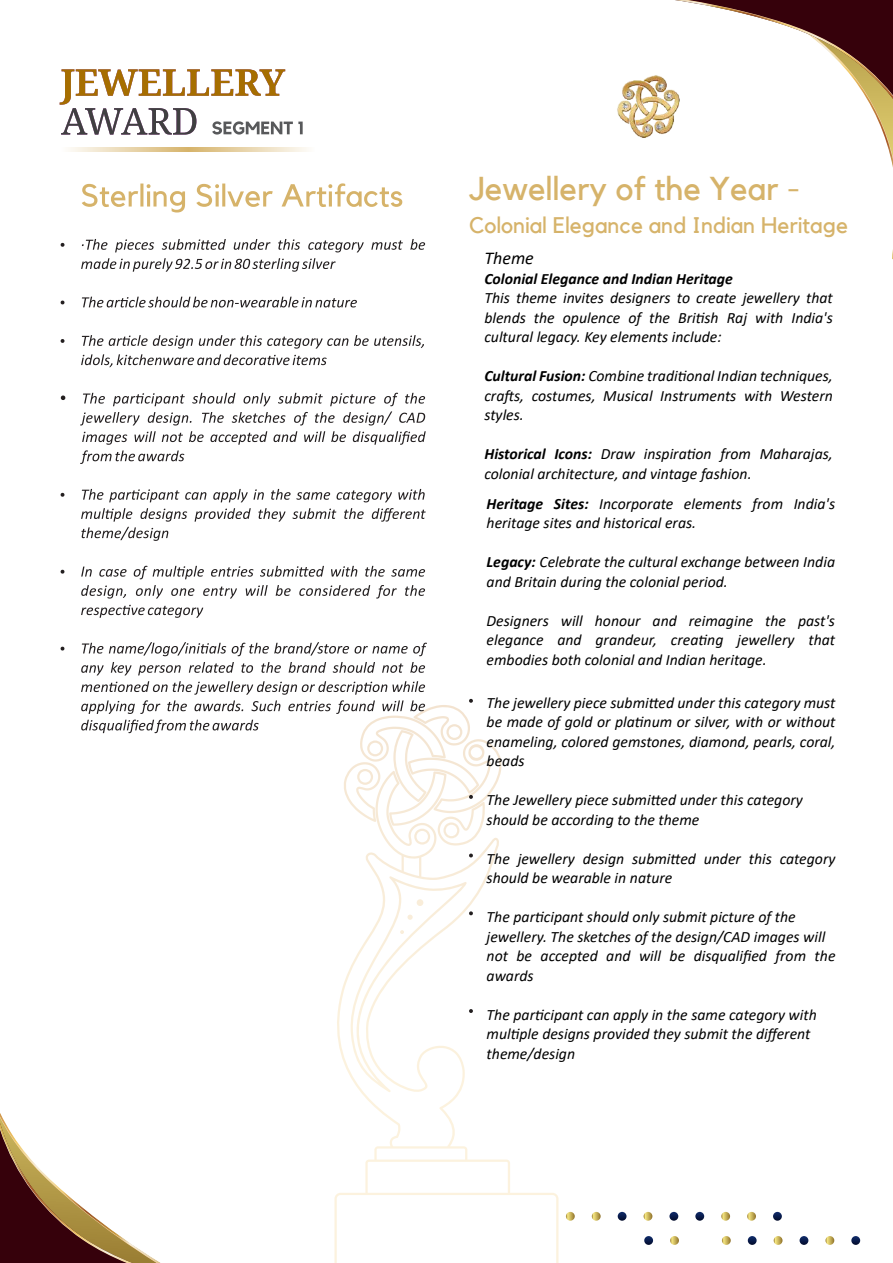
<style>
.page{position:relative;width:893px;height:1263px;background:#fff}
.page>*{position:absolute;margin:0;border:0;box-sizing:border-box;transform-origin:0 0}
.t1{font:33px "Kollektif";color:#d6b36a}
.t2{font:22.5px "Kollektif";color:#d6b36a}
.t3{font:italic 18px "Calibri";color:#000}
.t4{font:italic 15.75px/19.5px "Calibri";color:#000}
.t5{font:italic 700 15.75px "Calibri";color:#000}
.s1{font-weight:700}
</style>
<div class="page">
<svg style="left:61px;top:243px;width:3px;height:4px"></svg>
<svg style="left:82px;top:239px;width:25px;height:11px"></svg>
<svg style="left:115px;top:239px;width:39px;height:13px"></svg>
<svg style="left:162px;top:239px;width:64px;height:11px"></svg>
<svg style="left:234px;top:239px;width:36px;height:11px"></svg>
<svg style="left:278px;top:239px;width:22px;height:11px"></svg>
<svg style="left:308px;top:240px;width:56px;height:12px"></svg>
<svg style="left:371px;top:240px;width:32px;height:10px"></svg>
<svg style="left:410px;top:239px;width:15px;height:11px"></svg>
<svg style="left:81px;top:258px;width:255px;height:14px"></svg>
<svg style="left:82px;top:297px;width:275px;height:10px"></svg>
<svg style="left:61px;top:339px;width:3px;height:4px"></svg>
<svg style="left:354px;top:335px;width:70px;height:13px"></svg>
<svg style="left:81px;top:335px;width:267px;height:32px"></svg>
<svg style="left:61px;top:395px;width:4px;height:5px"></svg>
<svg style="left:80px;top:393px;width:345px;height:32px"></svg>
<svg style="left:210px;top:431px;width:57px;height:14px"></svg>
<svg style="left:273px;top:431px;width:24px;height:11px"></svg>
<svg style="left:304px;top:431px;width:21px;height:11px"></svg>
<svg style="left:331px;top:431px;width:15px;height:11px"></svg>
<svg style="left:353px;top:431px;width:73px;height:14px"></svg>
<svg style="left:80px;top:431px;width:124px;height:33px"></svg>
<svg style="left:61px;top:493px;width:3px;height:4px"></svg>
<svg style="left:82px;top:489px;width:21px;height:11px"></svg>
<svg style="left:109px;top:489px;width:70px;height:13px"></svg>
<svg style="left:185px;top:492px;width:21px;height:8px"></svg>
<svg style="left:213px;top:489px;width:51px;height:13px"></svg>
<svg style="left:271px;top:489px;width:59px;height:11px"></svg>
<svg style="left:337px;top:490px;width:55px;height:12px"></svg>
<svg style="left:398px;top:489px;width:27px;height:11px"></svg>
<svg style="left:195px;top:508px;width:56px;height:14px"></svg>
<svg style="left:258px;top:508px;width:27px;height:14px"></svg>
<svg style="left:293px;top:508px;width:43px;height:11px"></svg>
<svg style="left:344px;top:508px;width:20px;height:11px"></svg>
<svg style="left:372px;top:508px;width:54px;height:14px"></svg>
<svg style="left:81px;top:508px;width:106px;height:33px"></svg>
<svg style="left:61px;top:570px;width:3px;height:4px"></svg>
<svg style="left:81px;top:566px;width:11px;height:11px"></svg>
<svg style="left:99px;top:569px;width:28px;height:8px"></svg>
<svg style="left:134px;top:566px;width:13px;height:13px"></svg>
<svg style="left:153px;top:566px;width:51px;height:13px"></svg>
<svg style="left:211px;top:566px;width:42px;height:11px"></svg>
<svg style="left:260px;top:566px;width:64px;height:11px"></svg>
<svg style="left:331px;top:566px;width:26px;height:11px"></svg>
<svg style="left:365px;top:566px;width:20px;height:11px"></svg>
<svg style="left:391px;top:569px;width:34px;height:8px"></svg>
<svg style="left:81px;top:585px;width:45px;height:13px"></svg>
<svg style="left:136px;top:585px;width:27px;height:13px"></svg>
<svg style="left:171px;top:588px;width:23px;height:8px"></svg>
<svg style="left:203px;top:586px;width:34px;height:12px"></svg>
<svg style="left:246px;top:585px;width:22px;height:11px"></svg>
<svg style="left:276px;top:585px;width:15px;height:11px"></svg>
<svg style="left:299px;top:585px;width:71px;height:11px"></svg>
<svg style="left:376px;top:585px;width:21px;height:13px"></svg>
<svg style="left:405px;top:585px;width:20px;height:11px"></svg>
<svg style="left:81px;top:605px;width:122px;height:13px"></svg>
<svg style="left:82px;top:643px;width:21px;height:11px"></svg>
<svg style="left:109px;top:642px;width:117px;height:14px"></svg>
<svg style="left:232px;top:642px;width:117px;height:14px"></svg>
<svg style="left:355px;top:643px;width:72px;height:13px"></svg>
<svg style="left:81px;top:665px;width:23px;height:10px"></svg>
<svg style="left:111px;top:662px;width:21px;height:13px"></svg>
<svg style="left:138px;top:665px;width:43px;height:10px"></svg>
<svg style="left:189px;top:662px;width:45px;height:11px"></svg>
<svg style="left:241px;top:663px;width:12px;height:10px"></svg>
<svg style="left:261px;top:662px;width:20px;height:11px"></svg>
<svg style="left:289px;top:662px;width:37px;height:11px"></svg>
<svg style="left:333px;top:662px;width:42px;height:11px"></svg>
<svg style="left:382px;top:663px;width:21px;height:10px"></svg>
<svg style="left:410px;top:662px;width:15px;height:11px"></svg>
<svg style="left:81px;top:681px;width:344px;height:52px"></svg>
<svg style="left:82px;top:183px;width:320px;height:29px"></svg>
<svg style="left:60px;top:69px;width:243px;height:66px"></svg>
<svg style="left:70px;top:147px;width:237px;height:4px"></svg>
<img style="left:617px;top:75px;width:58px;height:63px">
<svg style="left:675px;top:0;width:218px;height:259px"></svg>
<svg style="left:0;top:1113px;width:161px;height:150px"></svg>
<svg style="left:360px;top:705px;width:110px;height:56px"></svg>
<svg style="left:469px;top:699px;width:4px;height:4px"></svg>
<svg style="left:469px;top:795px;width:4px;height:4px"></svg>
<svg style="left:469px;top:853px;width:4px;height:4px"></svg>
<svg style="left:469px;top:911px;width:4px;height:4px"></svg>
<svg style="left:469px;top:1009px;width:4px;height:4px"></svg>
<svg style="left:851px;top:1236px;width:9px;height:9px"></svg>
<svg style="left:825px;top:1236px;width:9px;height:9px"></svg>
<svg style="left:800px;top:1236px;width:8px;height:9px"></svg>
<svg style="left:774px;top:1236px;width:8px;height:9px"></svg>
<svg style="left:748px;top:1236px;width:9px;height:9px"></svg>
<svg style="left:722px;top:1236px;width:9px;height:9px"></svg>
<svg style="left:670px;top:1236px;width:9px;height:9px"></svg>
<svg style="left:644px;top:1236px;width:9px;height:9px"></svg>
<svg style="left:773px;top:1212px;width:9px;height:9px"></svg>
<svg style="left:747px;top:1212px;width:9px;height:9px"></svg>
<svg style="left:721px;top:1212px;width:9px;height:9px"></svg>
<svg style="left:695px;top:1212px;width:9px;height:9px"></svg>
<svg style="left:669px;top:1212px;width:9px;height:9px"></svg>
<svg style="left:644px;top:1212px;width:8px;height:9px"></svg>
<svg style="left:618px;top:1212px;width:8px;height:9px"></svg>
<svg style="left:592px;top:1212px;width:9px;height:9px"></svg>
<svg style="left:566px;top:1212px;width:9px;height:9px"></svg>
<h1 class="t1" style="left:469px;top:169px;width:332px">Jewellery of the Year -</h1>
<h2 class="t2" style="left:469px;top:212px;width:380px">Colonial Elegance and Indian Heritage</h2>
<p class="t3" style="left:484px;top:246px;width:51px">Theme</p>
<p class="t5" style="left:484px;top:268px;width:250px">Colonial Elegance and Indian Heritage</p>
<p class="t4" style="left:484px;top:288px;width:350px;text-align:justify">This theme invites designers to create jewellery that blends the opulence of the British Raj with India's cultural legacy. Key elements include:</p>
<p class="t4" style="left:484px;top:366px;width:350px;text-align:justify"><span class="s1">Cultural Fusion:</span> Combine traditional Indian techniques, crafts, costumes, Musical Instruments with Western styles.</p>
<p class="t4" style="left:484px;top:444px;width:350px"><span class="s1">Historical Icons:</span> Draw inspiration from Maharajas, colonial architecture, and vintage fashion.</p>
<p class="t4" style="left:487px;top:493px;width:350px"><span class="s1">Heritage Sites:</span> Incorporate elements from India's heritage sites and historical eras.</p>
<p class="t4" style="left:487px;top:552px;width:350px"><span class="s1">Legacy:</span> Celebrate the cultural exchange between India and Britain during the colonial period.</p>
<p class="t4" style="left:487px;top:610px;width:350px;text-align:justify">Designers will honour and reimagine the past's elegance and grandeur, creating jewellery that embodies both colonial and Indian heritage.</p>
<p class="t4" style="left:487px;top:692px;width:350px;text-align:justify">The jewellery piece submitted under this category must be made of gold or platinum or silver, with or without enameling, colored gemstones, diamond, pearls, coral, beads</p>
<p class="t4" style="left:487px;top:789px;width:318px">The Jewellery piece submitted under this category should be according to the theme</p>
<p class="t4" style="left:487px;top:848px;width:350px">The jewellery design submitted under this category should be wearable in nature</p>
<p class="t4" style="left:487px;top:906px;width:350px">The participant should only submit picture of the jewellery. The sketches of the design/CAD images will not be accepted and will be disqualified from the awards</p>
<p class="t4" style="left:487px;top:1004px;width:332px">The participant can apply in the same category with multiple designs provided they submit the different theme/design</p>
</div>
